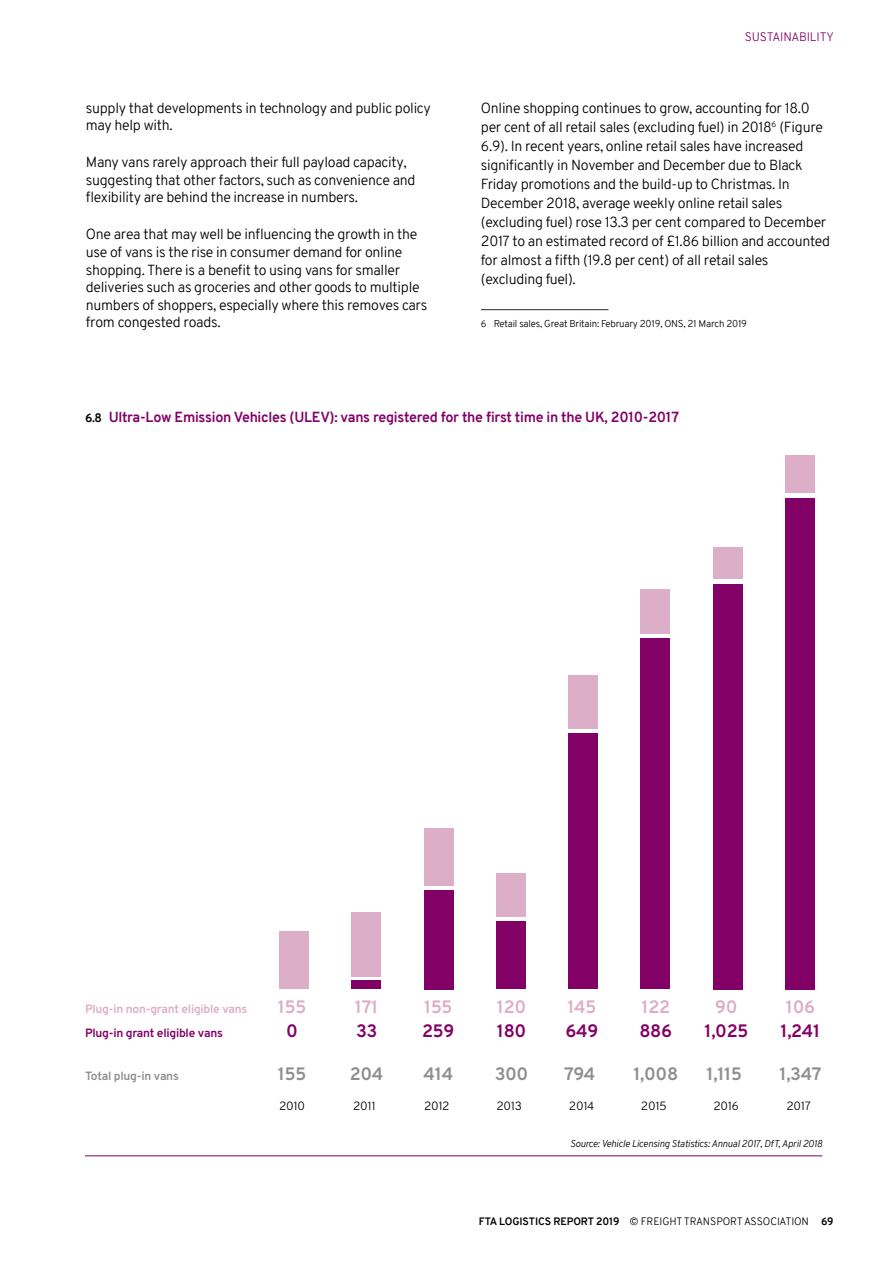
<style>
.page{position:relative;width:893px;height:1263px;background:#fff}
.page>*{position:absolute;margin:0;border:0;box-sizing:border-box;transform-origin:0 0}
.t1{font:700 18px "Overpass";letter-spacing:-.02em;color:#8f8f8f}
.t2{font:700 18px "Overpass";letter-spacing:-.02em;color:#830067}
.t3{font:700 18px "Overpass";letter-spacing:-.02em;color:#ddaec7}
.t4{font:300 14.25px/19px "Overpass";letter-spacing:-.02em;color:#000}
.t5{font:700 14.25px "Overpass";letter-spacing:-.02em;color:#830067}
.t6{font:300 12px "Overpass";letter-spacing:-.02em;color:#000}
.t7{font:700 12px "Overpass";letter-spacing:-.02em;color:#ddaec7}
.t8{font:700 12px "Overpass";letter-spacing:-.02em;color:#830067}
.t9{font:700 12px "Overpass";letter-spacing:-.02em;color:#8f8f8f}
.t10{font:300 12px "Overpass";color:#830067}
.t11{font:300 10.5px "Overpass";letter-spacing:-.01em;color:#000}
.t12{font:italic 300 9.75px "Overpass";letter-spacing:-.02em;color:#000}
.t13{font:300 9.75px "Overpass";letter-spacing:-.02em;color:#000}
.s1{font-size:12px;color:#000}
.s2{font-weight:700}
</style>
<div class="page">
<hr style="left:481px;top:309px;width:127px;height:1px;background:#292929">
<hr style="left:85px;top:1155px;width:737px;height:1px;background:#830067">
<div style="left:785px;top:455px;width:30px;height:38px;background:#ddaec7"></div>
<div style="left:713px;top:547px;width:30px;height:31px;background:#ddaec7"></div>
<div style="left:640px;top:590px;width:30px;height:44px;background:#ddaec7"></div>
<div style="left:640px;top:639px;width:30px;height:350px;background:#830067"></div>
<div style="left:713px;top:584px;width:30px;height:405px;background:#830067"></div>
<div style="left:785px;top:498px;width:30px;height:491px;background:#830067"></div>
<div style="left:568px;top:675px;width:30px;height:54px;background:#ddaec7"></div>
<div style="left:568px;top:734px;width:30px;height:255px;background:#830067"></div>
<div style="left:496px;top:873px;width:30px;height:44px;background:#ddaec7"></div>
<div style="left:496px;top:922px;width:30px;height:67px;background:#830067"></div>
<div style="left:424px;top:828px;width:29px;height:57px;background:#ddaec7"></div>
<div style="left:424px;top:890px;width:29px;height:99px;background:#830067"></div>
<div style="left:351px;top:912px;width:30px;height:64px;background:#ddaec7"></div>
<div style="left:351px;top:980px;width:30px;height:9px;background:#830067"></div>
<div style="left:279px;top:932px;width:30px;height:57px;background:#ddaec7"></div>
<p class="t4" style="left:86px;top:99px;width:347px;line-height:17.7px">supply that developments in technology and public policy may help with.</p>
<p class="t4" style="left:86px;top:153px;width:331px;line-height:17.7px">Many vans rarely approach their full payload capacity, suggesting that other factors, such as convenience and flexibility are behind the increase in numbers.</p>
<p class="t4" style="left:86px;top:225px;width:343px;line-height:17.7px">One area that may well be influencing the growth in the use of vans is the rise in consumer demand for online shopping. There is a benefit to using vans for smaller deliveries such as groceries and other goods to multiple numbers of shoppers, especially where this removes cars from congested roads.</p>
<p class="t10" style="left:745px;top:29px;width:15px">Sustainability</p>
<p class="t4" style="left:481px;top:98px;width:351px">Online shopping continues to grow, accounting for 18.0 per cent of all retail sales (excluding fuel) in 2018<sup>6</sup> (Figure 6.9). In recent years, online retail sales have increased significantly in November and December due to Black Friday promotions and the build-up to Christmas. In December 2018, average weekly online retail sales (excluding fuel) rose 13.3 per cent compared to December 2017 to an estimated record of £1.86 billion and accounted for almost a fifth (19.8 per cent) of all retail sales (excluding fuel).</p>
<p class="t13" style="left:481px;top:317px;width:268px">6 Retail sales, Great Britain: February 2019, ONS, 21 March 2019</p>
<p class="t5" style="left:85px;top:407px;width:595px"><span class="s1">6.8</span> Ultra-Low Emission Vehicles (ULEV): vans registered for the first time in the UK, 2010-2017</p>
<p class="t7" style="left:85px;top:1000px;width:164px">Plug-in non-grant eligible vans</p>
<p class="t3" style="left:278px;top:993px;width:30px">155</p>
<p class="t3" style="left:355px;top:993px;width:25px">171</p>
<p class="t3" style="left:424px;top:993px;width:30px">155</p>
<p class="t3" style="left:497px;top:993px;width:31px">120</p>
<p class="t3" style="left:567px;top:993px;width:30px">145</p>
<p class="t3" style="left:641px;top:993px;width:30px">122</p>
<p class="t3" style="left:715px;top:993px;width:24px">90</p>
<p class="t3" style="left:786px;top:993px;width:31px">106</p>
<p class="t8" style="left:85px;top:1024px;width:139px">Plug-in grant eligible vans</p>
<p class="t2" style="left:286px;top:1018px;width:13px">0</p>
<p class="t2" style="left:356px;top:1018px;width:23px">33</p>
<p class="t2" style="left:422px;top:1018px;width:34px">259</p>
<p class="t2" style="left:497px;top:1018px;width:31px">180</p>
<p class="t2" style="left:566px;top:1018px;width:34px">649</p>
<p class="t2" style="left:639px;top:1018px;width:34px">886</p>
<p class="t2" style="left:704px;top:1018px;width:45px">1,025</p>
<p class="t2" style="left:780px;top:1018px;width:42px">1,241</p>
<p class="t9" style="left:85px;top:1067px;width:95px">Total plug-in vans</p>
<p class="t1" style="left:278px;top:1061px;width:30px">155</p>
<p class="t1" style="left:350px;top:1061px;width:35px">204</p>
<p class="t1" style="left:423px;top:1061px;width:31px">414</p>
<p class="t1" style="left:495px;top:1061px;width:35px">300</p>
<p class="t1" style="left:564px;top:1061px;width:33px">794</p>
<p class="t1" style="left:633px;top:1061px;width:46px">1,008</p>
<p class="t1" style="left:706px;top:1061px;width:37px">1,115</p>
<p class="t1" style="left:779px;top:1061px;width:44px">1,347</p>
<p class="t6" style="left:279px;top:1097px;width:27px">2010</p>
<p class="t6" style="left:353px;top:1097px;width:24px">2011</p>
<p class="t6" style="left:424px;top:1097px;width:27px">2012</p>
<p class="t6" style="left:496px;top:1097px;width:27px">2013</p>
<p class="t6" style="left:569px;top:1097px;width:27px">2014</p>
<p class="t6" style="left:641px;top:1097px;width:27px">2015</p>
<p class="t6" style="left:714px;top:1097px;width:27px">2016</p>
<p class="t6" style="left:786px;top:1097px;width:26px">2017</p>
<p class="t12" style="left:570px;top:1137px;width:254px">Source: Vehicle Licensing Statistics: Annual 2017, DfT, April 2018</p>
<p class="t11" style="left:479px;top:1213px;width:356px"><span class="s2">FTA LOGISTICS REPORT 2019</span> © FREIGHT TRANSPORT ASSOCIATION <span class="s2">69</span></p>
</div>
